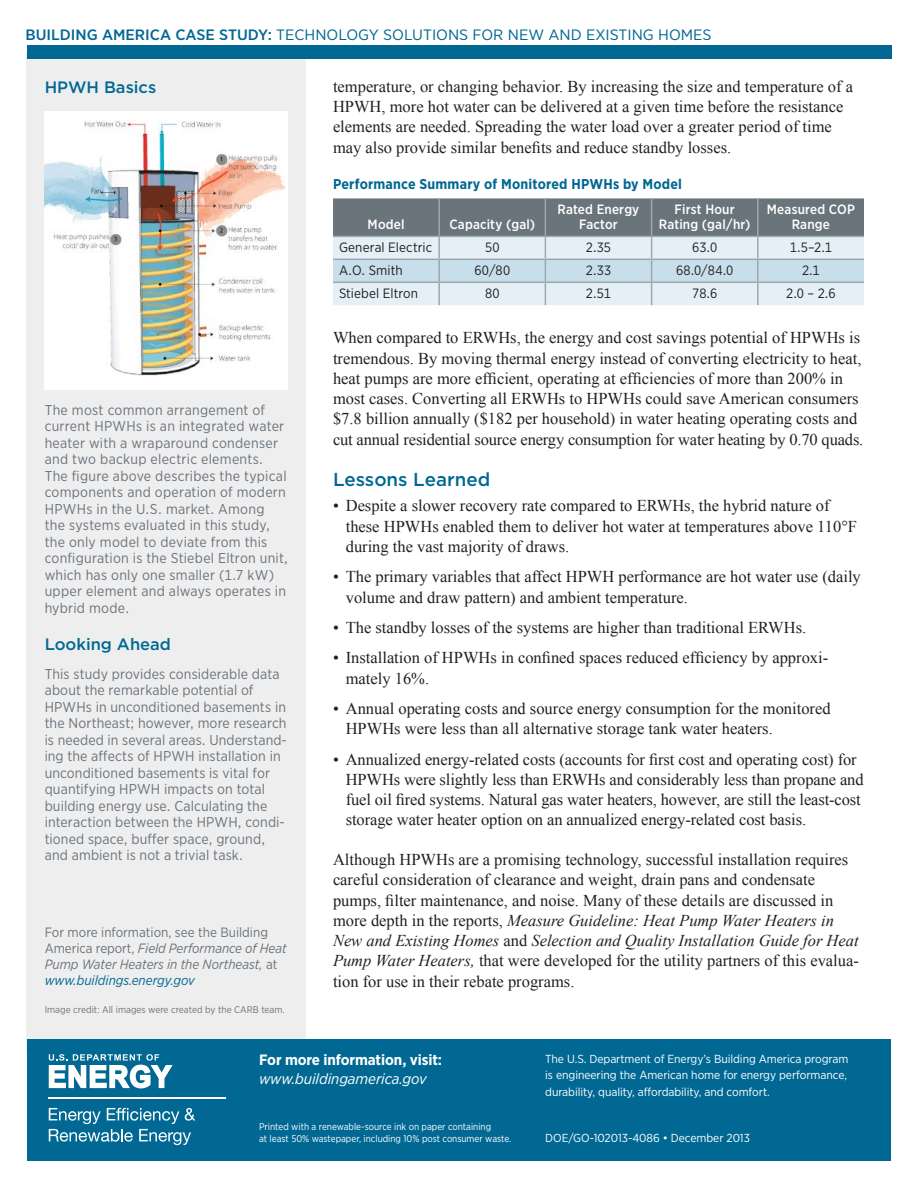
<style>
.page{position:relative;width:918px;height:1188px;background:#fff}
.page>*{position:absolute;margin:0;border:0;box-sizing:border-box;transform-origin:0 0}
.subhead_1{font:500 18.75px "Gotham";color:#006893}
.body_text{font:16.5px/20.2px "Times New Roman";color:#231f20}
.body_text_bullets{font:16.5px/20.2px "Times New Roman";color:#231f20}
.Sidebar_head_1{font:500 16.5px "Gotham";color:#006893}
.t1{font:15px "Gotham Narrow";color:#006893;scale:1.1 1}
.t2{font:700 14.85px "Gotham Narrow";letter-spacing:-.005em;color:#fff}
.t3{font:italic 14.85px "Gotham Narrow";letter-spacing:-.005em;color:#fff}
.sidebar_text{font:14.25px/16.5px "Gotham Narrow";letter-spacing:.01em;color:#6a747b}
.Table_title{font:700 14.25px "Gotham Narrow";letter-spacing:.015em;color:#006893}
.t4{font:italic 13.5px/16px "Gotham Narrow";color:#6a747b}
.Table_Text{font:13.5px "Gotham Narrow";letter-spacing:.01em;color:#231f20}
.Table_Heads{font:500 13.5px/15px "Gotham Narrow";letter-spacing:.015em;color:#fff;text-align:center}
.t5{font:11.7px/16.5px "Gotham Narrow";letter-spacing:-.005em;color:#fff}
.t6{font:9.75px/11.2px "Gotham Narrow";color:#fff}
.t7{font:9.75px "Gotham Narrow";color:#6a747b}
.s1{font-weight:500}
.s2{font-style:normal}
.s3{color:#006893}
.s4{font-style:italic}
</style>
<div class="page">
<div style="left:27px;top:52px;width:279px;height:1002px;background:#eeeeef"></div>
<div style="left:27px;top:1039px;width:864px;height:122px;background:#006893"></div>
<svg style="left:49px;top:1054px;width:124px;height:34px"></svg>
<hr style="left:49px;top:1097px;width:177px;height:2px;background:#fff">
<svg style="left:49px;top:1108px;width:146px;height:37px"></svg>
<div style="left:27px;top:46px;width:864px;height:13px;background:#006893"></div>
<svg style="left:333px;top:198px;width:531px;height:107px;background:#b0bec6"></svg>
<hr style="left:758px;top:282px;width:106px;height:1px;background:#9ea6ae">
<hr style="left:757px;top:283px;width:2px;height:22px;background:#9ea6ae">
<hr style="left:333px;top:236px;width:106px;height:1px;background:#9ea6ae">
<hr style="left:439px;top:236px;width:106px;height:1px;background:#9ea6ae">
<hr style="left:545px;top:236px;width:107px;height:1px;background:#9ea6ae">
<hr style="left:652px;top:236px;width:106px;height:1px;background:#9ea6ae">
<hr style="left:758px;top:236px;width:106px;height:1px;background:#9ea6ae">
<div style="left:45px;top:111px;width:243px;height:278px;background:#fff"></div>
<img style="left:45px;top:120px;width:240px;height:256px">
<p class="t1" style="left:25px;top:25px;width:625px"><span class="s1">BUILDING AMERICA CASE STUDY:</span> TECHNOLOGY SOLUTIONS FOR NEW AND EXISTING HOMES</p>
<p class="Sidebar_head_1" style="left:45px;top:76px;width:113px">HPWH Basics</p>
<p class="sidebar_text" style="left:45px;top:401px;width:245px">The most common arrangement of current HPWHs is an integrated water heater with a wraparound condenser and two backup electric elements.<br>The figure above describes the typical components and operation of modern HPWHs in the U.S. market. Among the systems evaluated in this study, the only model to deviate from this configuration is the Stiebel Eltron unit, which has only one smaller (1.7 kW) upper element and always operates in hybrid mode.</p>
<p class="Sidebar_head_1" style="left:45px;top:634px;width:128px">Looking Ahead</p>
<p class="sidebar_text" style="left:45px;top:665px;width:244px">This study provides considerable data about the remarkable potential of HPWHs in unconditioned basements in the Northeast; however, more research is needed in several areas. Understand&shy;ing the affects of HPWH installation in unconditioned basements is vital for quantifying HPWH impacts on total building energy use. Calculating the interaction between the HPWH, condi&shy;tioned space, buffer space, ground, and ambient is not a trivial task.</p>
<p class="t4" style="left:45px;top:924px;width:243px"><span class="s2">For more information, see the Building America report,</span> Field Performance of Heat Pump Water Heaters in the Northeast, <span class="s2">at </span><span class="s3">www.buildings.energy.gov</span></p>
<p class="t7" style="left:45px;top:1003px;width:242px">Image credit: All images were created by the CARB team.</p>
<p class="body_text" style="left:333px;top:76px;width:522px">temperature, or changing behavior. By increasing the size and temperature of a HPWH, more hot water can be delivered at a given time before the resistance elements are needed. Spreading the water load over a greater period of time may also provide similar benefits and reduce standby losses.</p>
<p class="Table_title" style="left:333px;top:175px;width:351px">Performance Summary of Monitored HPWHs by Model</p>
<p class="Table_Heads" style="left:368px;top:216px;width:38px">Model</p>
<p class="Table_Heads" style="left:449px;top:216px;width:87px">Capacity (gal)</p>
<p class="Table_Heads" style="left:558px;top:201px;width:83px">Rated Energy<br>Factor</p>
<p class="Table_Heads" style="left:659px;top:201px;width:93px">First Hour<br>Rating (gal/hr)</p>
<p class="Table_Heads" style="left:767px;top:201px;width:90px">Measured COP<br>Range</p>
<p class="Table_Text" style="left:339px;top:239px;width:95px">General Electric</p>
<p class="Table_Text" style="left:485px;top:239px;width:16px">50</p>
<p class="Table_Text" style="left:586px;top:239px;width:27px">2.35</p>
<p class="Table_Text" style="left:692px;top:239px;width:27px">63.0</p>
<p class="Table_Text" style="left:790px;top:239px;width:44px">1.5–2.1</p>
<p class="Table_Text" style="left:339px;top:262px;width:65px">A.O. Smith</p>
<p class="Table_Text" style="left:474px;top:262px;width:37px">60/80</p>
<p class="Table_Text" style="left:586px;top:262px;width:27px">2.33</p>
<p class="Table_Text" style="left:676px;top:262px;width:59px">68.0/84.0</p>
<p class="Table_Text" style="left:802px;top:262px;width:19px">2.1</p>
<p class="Table_Text" style="left:339px;top:285px;width:81px">Stiebel Eltron</p>
<p class="Table_Text" style="left:485px;top:285px;width:16px">80</p>
<p class="Table_Text" style="left:586px;top:285px;width:27px">2.51</p>
<p class="Table_Text" style="left:692px;top:285px;width:26px">78.6</p>
<p class="Table_Text" style="left:786px;top:285px;width:51px">2.0 – 2.6</p>
<p class="body_text" style="left:333px;top:328px;width:532px">When compared to ERWHs, the energy and cost savings potential of HPWHs is tremendous. By moving thermal energy instead of converting electricity to heat, heat pumps are more efficient, operating at efficiencies of more than 200% in most cases. Converting all ERWHs to HPWHs could save American consumers $7.8 billion annually ($182 per household) in water heating operating costs and cut annual residential source energy consumption for water heating by 0.70 quads.</p>
<p class="subhead_1" style="left:333px;top:467px;width:159px">Lessons Learned</p>
<p class="body_text_bullets" style="left:346px;top:496px;width:513px;text-indent:-13px">• Despite a slower recovery rate compared to ERWHs, the hybrid nature of these HPWHs enabled them to deliver hot water at temperatures above 110°F during the vast majority of draws.</p>
<p class="body_text_bullets" style="left:346px;top:566px;width:517px;text-indent:-13px">• The primary variables that affect HPWH performance are hot water use (daily volume and draw pattern) and ambient temperature.</p>
<p class="body_text_bullets" style="left:333px;top:617px;width:475px">• The standby losses of the systems are higher than traditional ERWHs.</p>
<p class="body_text_bullets" style="left:346px;top:647px;width:484px;text-indent:-13px">• Installation of HPWHs in confined spaces reduced efficiency by approxi&shy;mately 16%.</p>
<p class="body_text_bullets" style="left:346px;top:698px;width:486px;text-indent:-13px">• Annual operating costs and source energy consumption for the monitored<br>HPWHs were less than all alternative storage tank water heaters.</p>
<p class="body_text_bullets" style="left:346px;top:749px;width:519px;text-indent:-13px">• Annualized energy-related costs (accounts for first cost and operating cost) for HPWHs were slightly less than ERWHs and considerably less than propane and fuel oil fired systems. Natural gas water heaters, however, are still the least-cost storage water heater option on an annualized energy-related cost basis.</p>
<p class="body_text" style="left:333px;top:849px;width:527px">Although HPWHs are a promising technology, successful installation requires careful consideration of clearance and weight, drain pans and condensate pumps, filter maintenance, and noise. Many of these details are discussed in more depth in the reports, <span class="s4">Measure Guideline: Heat Pump Water Heaters in New and Existing Homes</span> and <span class="s4">Selection and Quality Installation Guide for Heat Pump Water Heaters,</span> that were developed for the utility partners of this evalua&shy;tion for use in their rebate programs.</p>
<p class="t2" style="left:259px;top:1050px;width:185px">For more information, visit:</p>
<p class="t3" style="left:259px;top:1070px;width:169px">www.buildingamerica.gov</p>
<p class="t6" style="left:259px;top:1121px;width:254px">Printed with a renewable-source ink on paper containing<br>at least 50% wastepaper, including 10% post consumer waste.</p>
<p class="t5" style="left:545px;top:1050px;width:305px">The U.S. Department of Energy’s Building America program is engineering the American home for energy performance, durability, quality, affordability, and comfort.</p>
<p class="t5" style="left:545px;top:1129px;width:206px">DOE/GO-102013-4086 • December 2013</p>
</div>
